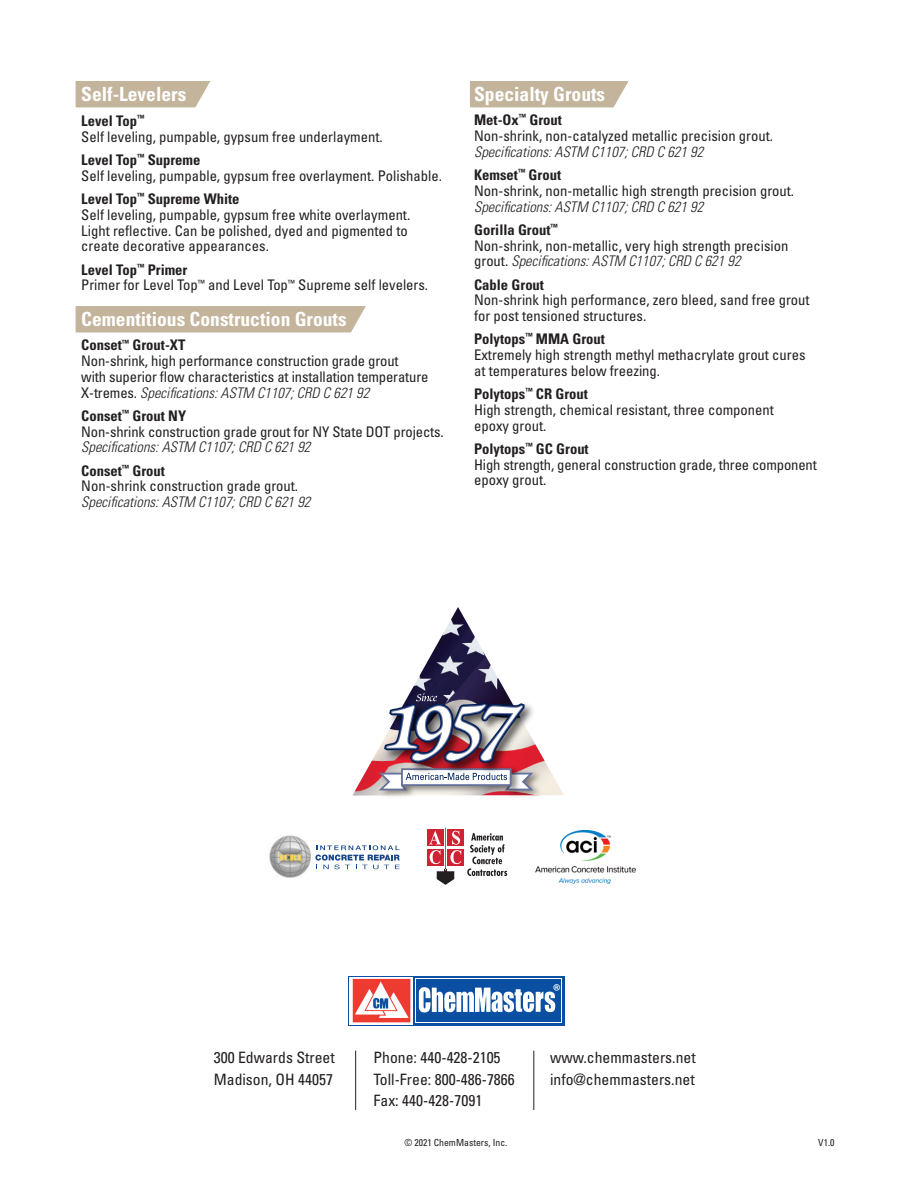
<style>
.page{position:relative;width:918px;height:1188px;background:#fff}
.page>*{position:absolute;margin:0;border:0;box-sizing:border-box;transform-origin:0 0}
.t1{font:700 condensed 19.5px "Univers";color:#fff}
.t2{font:condensed 15.6px/21.3px "Univers";color:#231f20}
.t3{font:condensed 14.7px/15.8px "Univers";color:#231f20}
.t4{font:italic 300 condensed 14.7px/23.2px "Univers";color:#231f20}
.t5{font:700 condensed 14.7px "Univers";color:#231f20}
.t6{font:700 14.4px "Myriad";color:#fff}
.t7{font:condensed 9.75px "Univers";color:#231f20}
.s1{font-weight:700}
.s2{font-weight:300;font-style:italic}
.s3{font-weight:700;font-style:normal}
</style>
<div class="page">
<div style="left:76px;top:306px;width:290px;height:26px;background:#c3b49b"></div>
<svg style="left:315px;top:845px;width:85px;height:24px"></svg>
<img style="left:269px;top:835px;width:42px;height:43px">
<div style="left:427px;top:830px;width:16px;height:16px;background:#d12233"></div>
<div style="left:448px;top:830px;width:16px;height:16px;background:#d12233"></div>
<div style="left:427px;top:849px;width:16px;height:16px;background:#d12233"></div>
<svg style="left:461px;top:849px;width:3px;height:16px"></svg>
<svg style="left:467px;top:833px;width:40px;height:43px"></svg>
<svg style="left:429px;top:828px;width:32px;height:57px"></svg>
<img style="left:535px;top:831px;width:100px;height:53px">
<div style="left:349px;top:976px;width:216px;height:49px;background:#0a4fa2"></div>
<svg style="left:350px;top:977px;width:63px;height:47px"></svg>
<div style="left:415px;top:978px;width:147px;height:45px;background:#fff"></div>
<div style="left:416px;top:979px;width:145px;height:43px;background:#0a4fa2"></div>
<svg style="left:353px;top:979px;width:57px;height:43px;background:#e87c7b"></svg>
<svg style="left:419px;top:987px;width:137px;height:26px"></svg>
<hr style="left:355px;top:1051px;width:1px;height:59px;background:#231f20">
<hr style="left:533px;top:1051px;width:1px;height:59px;background:#231f20">
<svg style="left:352px;top:607px;width:212px;height:189px"></svg>
<div style="left:76px;top:81px;width:134px;height:26px;background:#c3b49b"></div>
<div style="left:470px;top:81px;width:159px;height:26px;background:#c3b49b"></div>
<h1 class="t1" style="left:81px;top:83px;width:107px">Self-Levelers</h1>
<p class="t3" style="left:81px;top:113px;width:303px"><span class="s1">Level Top</span><sup>™<br></sup>Self leveling, pumpable, gypsum free underlayment.</p>
<p class="t3" style="left:81px;top:152px;width:362px"><span class="s1">Level Top</span><sup>™</sup> <span class="s1">Supreme<br></span>Self leveling, pumpable, gypsum free overlayment. Polishable.</p>
<p class="t3" style="left:81px;top:191px;width:330px"><span class="s1">Level Top</span><sup>™</sup> <span class="s1">Supreme White<br></span>Self leveling, pumpable, gypsum free white overlayment.<br>Light reflective. Can be polished, dyed and pigmented to create decorative appearances.</p>
<p class="t3" style="left:81px;top:261px;width:348px"><span class="s1">Level Top</span><sup>™</sup> <span class="s1">Primer<br></span>Primer for Level Top<sup>™</sup> and Level Top<sup>™</sup> Supreme self levelers.</p>
<h1 class="t1" style="left:81px;top:307px;width:267px">Cementitious Construction Grouts</h1>
<p class="t3" style="left:81px;top:337px;width:349px"><span class="s1">Conset</span><sup>™</sup> <span class="s1">Grout-XT<br></span>Non-shrink, high performance construction grade grout<br>with superior flow characteristics at installation temperature X-tremes. <span class="s2">Specifications: ASTM C1107; CRD C 621 92</span></p>
<p class="t3" style="left:81px;top:408px;width:364px"><span class="s1">Conset</span><sup>™</sup> <span class="s1">Grout NY<br></span>Non-shrink construction grade grout for NY State DOT projects.</p>
<p class="t4" style="left:81px;top:435px;width:231px">Specifications: ASTM C1107; CRD C 621 92<br><span class="s3">Conset</span><sup>™</sup> <span class="s3">Grout</span></p>
<p class="t3" style="left:81px;top:478px;width:218px">Non-shrink construction grade grout.</p>
<p class="t4" style="left:81px;top:490px;width:231px">Specifications: ASTM C1107; CRD C 621 92</p>
<h1 class="t1" style="left:474px;top:82px;width:133px">Specialty Grouts</h1>
<p class="t3" style="left:474px;top:112px;width:300px"><span class="s1">Met-Ox</span><sup>™</sup> <span class="s1">Grout<br></span>Non-shrink, non-catalyzed metallic precision grout.</p>
<p class="t4" style="left:474px;top:140px;width:231px">Specifications: ASTM C1107; CRD C 621 92<br><span class="s3">Kemset</span><sup>™</sup> <span class="s3">Grout</span></p>
<p class="t3" style="left:474px;top:182px;width:322px">Non-shrink, non-metallic high strength precision grout.</p>
<p class="t4" style="left:474px;top:195px;width:231px">Specifications: ASTM C1107; CRD C 621 92<br><span class="s3">Gorilla Grout</span><sup>™</sup></p>
<p class="t3" style="left:474px;top:237px;width:316px">Non-shrink, non-metallic, very high strength precision grout. <span class="s2">Specifications: ASTM C1107; CRD C 621 92</span></p>
<p class="t5" style="left:474px;top:275px;width:71px">Cable Grout</p>
<p class="t3" style="left:474px;top:292px;width:337px">Non-shrink high performance, zero bleed, sand free grout for post tensioned structures.</p>
<p class="t3" style="left:474px;top:331px;width:333px"><span class="s1">Polytops</span><sup>™</sup> <span class="s1">MMA Grout<br></span>Extremely high strength methyl methacrylate grout cures at temperatures below freezing.</p>
<p class="t3" style="left:474px;top:386px;width:301px"><span class="s1">Polytops</span><sup>™</sup> <span class="s1">CR Grout<br></span>High strength, chemical resistant, three component epoxy grout.</p>
<p class="t3" style="left:474px;top:440px;width:344px"><span class="s1">Polytops</span><sup>™</sup> <span class="s1">GC Grout<br></span>High strength, general construction grade, three component epoxy grout.</p>
<p class="t6" style="left:553px;top:982px;width:9px">®</p>
<p class="t2" style="left:214px;top:1047px;width:123px">300 Edwards Street<br>Madison, OH 44057</p>
<p class="t2" style="left:374px;top:1047px;width:143px">Phone: 440-428-2105<br>Toll-Free: 800-486-7866<br>Fax: 440-428-7091</p>
<p class="t2" style="left:550px;top:1047px;width:147px">www.chemmasters.net info@chemmasters.net</p>
<p class="t7" style="left:404px;top:1137px;width:105px">© 2021 ChemMasters, Inc.</p>
<p class="t7" style="left:818px;top:1137px;width:18px">V1.0</p>
</div>
